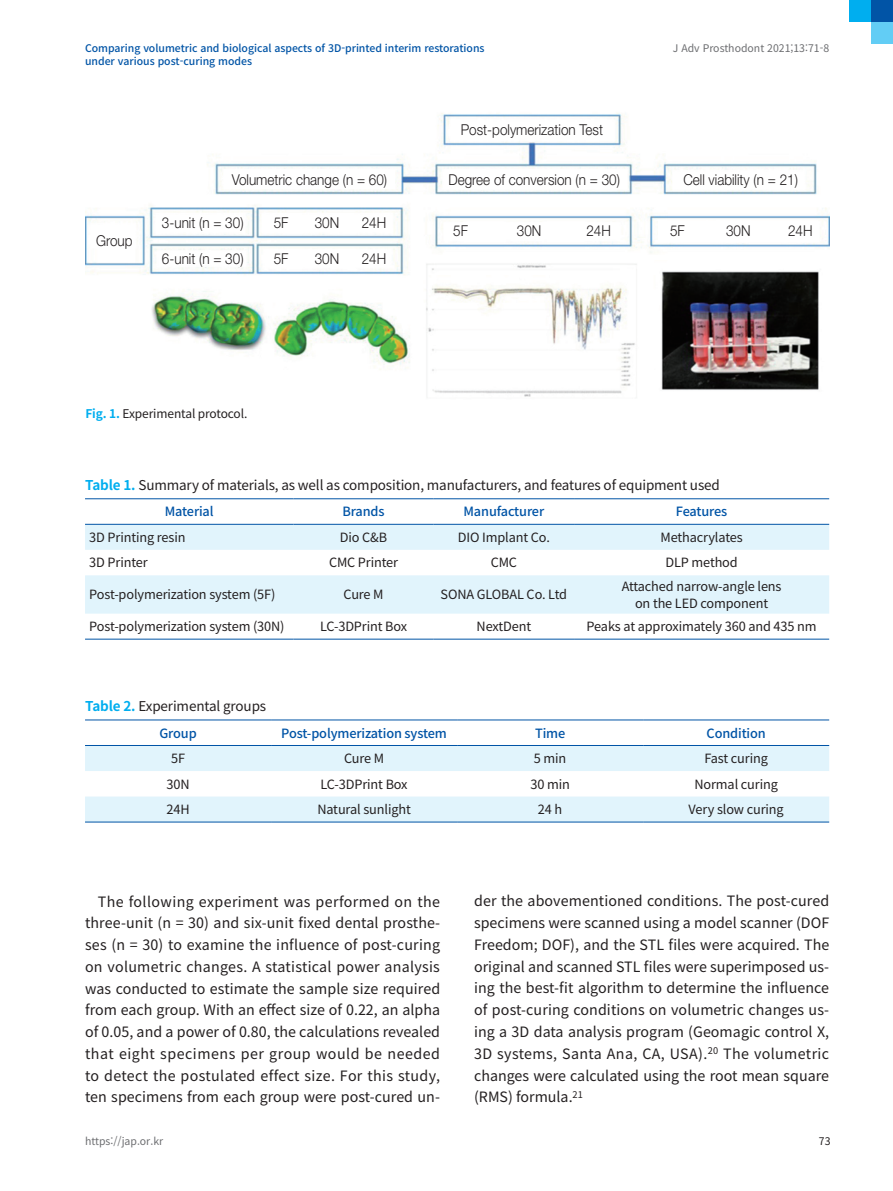
<style>
.page{position:relative;width:893px;height:1191px;background:#fff}
.page>*{position:absolute;margin:0;border:0;box-sizing:border-box;transform-origin:0 0}
.t1{font:300 15px "Helvetica Neue LT Pro";color:#231f20;scale:.9 1}
.t2{font:14.25px/21.8px "Noto Sans CJ Kkr";color:#231f20;text-align:justify}
.t3{font:13.5px "Noto Sans CJ Kkr";letter-spacing:-.01em;color:#231f20}
.t4{font:12.75px/16.5px "Noto Sans CJ Kkr";letter-spacing:-.01em;color:#231f20;text-align:center}
.t5{font:500 12.75px "Noto Sans CJ Kkr";letter-spacing:-.01em;color:#0154a6}
.t6{font:12px "Noto Sans CJ Kkr";letter-spacing:-.01em;color:#231f20}
.t7{font:500 10.5px "Noto Sans CJ Kkr";color:#0154a6}
.t8{font:10.5px "Noto Sans CJ Kkr";color:#6c6d70}
.t9{font:10.5px "Noto Sans CJ Kkr";color:#231f20}
.s1{font-weight:700;color:#00aeef}
</style>
<div class="page">
<div style="left:871px;top:22px;width:22px;height:22px;background:#62cdf5"></div>
<div style="left:849px;top:0;width:22px;height:22px;background:#00aeef"></div>
<div style="left:871px;top:0;width:22px;height:22px;background:#0154a6"></div>
<img style="left:85px;top:113px;width:744px;height:284px">
<svg style="left:85px;top:525px;width:744px;height:88px;fill:#e1f4fc"></svg>
<hr style="left:85px;top:524px;width:208px;height:1px;background:#0154a6">
<hr style="left:293px;top:524px;width:141px;height:1px;background:#0154a6">
<hr style="left:434px;top:524px;width:140px;height:1px;background:#0154a6">
<hr style="left:574px;top:524px;width:255px;height:1px;background:#0154a6">
<hr style="left:85px;top:498px;width:208px;height:1px;background:#0154a6">
<hr style="left:293px;top:498px;width:141px;height:1px;background:#0154a6">
<hr style="left:434px;top:498px;width:140px;height:1px;background:#0154a6">
<hr style="left:574px;top:498px;width:255px;height:1px;background:#0154a6">
<hr style="left:85px;top:639px;width:208px;height:1px;background:#0154a6">
<hr style="left:293px;top:639px;width:141px;height:1px;background:#0154a6">
<hr style="left:434px;top:639px;width:140px;height:1px;background:#0154a6">
<hr style="left:574px;top:639px;width:255px;height:1px;background:#0154a6">
<svg style="left:85px;top:746px;width:744px;height:75px;fill:#e1f4fc"></svg>
<hr style="left:85px;top:745px;width:186px;height:1px;background:#0154a6">
<hr style="left:271px;top:745px;width:186px;height:1px;background:#0154a6">
<hr style="left:457px;top:745px;width:186px;height:1px;background:#0154a6">
<hr style="left:643px;top:745px;width:186px;height:1px;background:#0154a6">
<hr style="left:85px;top:719px;width:186px;height:1px;background:#0154a6">
<hr style="left:271px;top:719px;width:186px;height:1px;background:#0154a6">
<hr style="left:457px;top:719px;width:186px;height:1px;background:#0154a6">
<hr style="left:643px;top:719px;width:186px;height:1px;background:#0154a6">
<hr style="left:85px;top:821px;width:186px;height:1px;background:#0154a6">
<hr style="left:271px;top:821px;width:186px;height:1px;background:#0154a6">
<hr style="left:457px;top:821px;width:186px;height:1px;background:#0154a6">
<hr style="left:643px;top:821px;width:186px;height:1px;background:#0154a6">
<p class="t7" style="left:85px;top:42px;width:401px">Comparing volumetric and biological aspects of 3D-printed interim restorations</p>
<p class="t8" style="left:673px;top:42px;width:158px">J Adv Prosthodont 2021;13:71-8</p>
<p class="t7" style="left:85px;top:55px;width:169px">under various post-curing modes</p>
<p class="t1" style="left:461px;top:121px;width:160px">Post-polymerization Test</p>
<p class="t1" style="left:96px;top:231px;width:42px">Group</p>
<p class="t1" style="left:232px;top:170px;width:174px">Volumetric change (n = 60)</p>
<p class="t1" style="left:448px;top:170px;width:192px">Degree of conversion (n = 30)</p>
<p class="t1" style="left:683px;top:170px;width:129px">Cell viability (n = 21)</p>
<p class="t1" style="left:162px;top:213px;width:92px">3-unit (n = 30)</p>
<p class="t1" style="left:162px;top:250px;width:92px">6-unit (n = 30)</p>
<p class="t1" style="left:274px;top:213px;width:18px">5F</p>
<p class="t1" style="left:315px;top:213px;width:29px">30N</p>
<p class="t1" style="left:362px;top:213px;width:29px">24H</p>
<p class="t1" style="left:274px;top:250px;width:18px">5F</p>
<p class="t1" style="left:315px;top:250px;width:29px">30N</p>
<p class="t1" style="left:362px;top:250px;width:29px">24H</p>
<p class="t1" style="left:453px;top:221px;width:18px">5F</p>
<p class="t1" style="left:517px;top:221px;width:29px">30N</p>
<p class="t1" style="left:586px;top:221px;width:29px">24H</p>
<p class="t1" style="left:670px;top:221px;width:18px">5F</p>
<p class="t1" style="left:726px;top:221px;width:29px">30N</p>
<p class="t1" style="left:788px;top:221px;width:29px">24H</p>
<p class="t6" style="left:85px;top:406px;width:163px"><span class="s1">Fig. 1.</span> Experimental protocol.</p>
<p class="t3" style="left:85px;top:477px;width:636px"><span class="s1">Table 1.</span> Summary of materials, as well as composition, manufacturers, and features of equipment used</p>
<p class="t5" style="left:165px;top:504px;width:50px">Material</p>
<p class="t5" style="left:342px;top:504px;width:44px">Brands</p>
<p class="t5" style="left:463px;top:504px;width:82px">Manufacturer</p>
<p class="t5" style="left:676px;top:504px;width:53px">Features</p>
<p class="t4" style="left:89px;top:529px;width:98px">3D Printing resin</p>
<p class="t4" style="left:340px;top:529px;width:49px">Dio C&amp;B</p>
<p class="t4" style="left:458px;top:529px;width:94px">DIO Implant Co.</p>
<p class="t4" style="left:660px;top:529px;width:84px">Methacrylates</p>
<p class="t4" style="left:89px;top:555px;width:60px">3D Printer</p>
<p class="t4" style="left:329px;top:555px;width:71px">CMC Printer</p>
<p class="t4" style="left:491px;top:555px;width:28px">CMC</p>
<p class="t4" style="left:665px;top:555px;width:74px">DLP method</p>
<p class="t4" style="left:89px;top:586px;width:188px">Post-polymerization system (5F)</p>
<p class="t4" style="left:343px;top:586px;width:42px">Cure M</p>
<p class="t4" style="left:441px;top:586px;width:128px">SONA GLOBAL Co. Ltd</p>
<p class="t4" style="left:622px;top:578px;width:161px">Attached narrow-angle lens on the LED component</p>
<p class="t4" style="left:89px;top:618px;width:197px">Post-polymerization system (30N)</p>
<p class="t4" style="left:320px;top:618px;width:89px">LC-3DPrint Box</p>
<p class="t4" style="left:477px;top:618px;width:56px">NextDent</p>
<p class="t4" style="left:587px;top:618px;width:231px">Peaks at approximately 360 and 435 nm</p>
<p class="t3" style="left:85px;top:698px;width:183px"><span class="s1">Table 2.</span> Experimental groups</p>
<p class="t5" style="left:159px;top:725px;width:39px">Group</p>
<p class="t5" style="left:281px;top:725px;width:167px">Post-polymerization system</p>
<p class="t5" style="left:535px;top:725px;width:32px">Time</p>
<p class="t5" style="left:707px;top:725px;width:61px">Condition</p>
<p class="t4" style="left:171px;top:750px;width:15px">5F</p>
<p class="t4" style="left:344px;top:750px;width:42px">Cure M</p>
<p class="t4" style="left:534px;top:750px;width:34px">5 min</p>
<p class="t4" style="left:704px;top:750px;width:65px">Fast curing</p>
<p class="t4" style="left:167px;top:776px;width:25px">30N</p>
<p class="t4" style="left:321px;top:776px;width:89px">LC-3DPrint Box</p>
<p class="t4" style="left:530px;top:776px;width:41px">30 min</p>
<p class="t4" style="left:694px;top:776px;width:85px">Normal curing</p>
<p class="t4" style="left:166px;top:801px;width:25px">24H</p>
<p class="t4" style="left:317px;top:801px;width:95px">Natural sunlight</p>
<p class="t4" style="left:538px;top:801px;width:26px">24 h</p>
<p class="t4" style="left:689px;top:801px;width:97px">Very slow curing</p>
<p class="t2" style="left:85px;top:890px;width:357px;text-indent:13px">The following experiment was performed on the three-unit (n = 30) and six-unit fixed dental prosthe&shy;ses (n = 30) to examine the influence of post-curing on volumetric changes. A statistical power analysis was conducted to estimate the sample size required from each group. With an effect size of 0.22, an alpha of 0.05, and a power of 0.80, the calculations revealed that eight specimens per group would be needed to detect the postulated effect size. For this study, ten specimens from each group were post-cured un-</p>
<p class="t2" style="left:474px;top:890px;width:357px">der the abovementioned conditions. The post-cured specimens were scanned using a model scanner (DOF Freedom; DOF), and the STL files were acquired. The original and scanned STL files were superimposed us&shy;ing the best-fit algorithm to determine the influence of post-curing conditions on volumetric changes us&shy;ing a 3D data analysis program (Geomagic control X, 3D systems, Santa Ana, CA, USA).<sup>20</sup> The volumetric changes were calculated using the root mean square (RMS) formula.<sup>21</sup></p>
<p class="t8" style="left:85px;top:1135px;width:80px">https://jap.or.kr</p>
<p class="t9" style="left:819px;top:1135px;width:13px">73</p>
</div>
